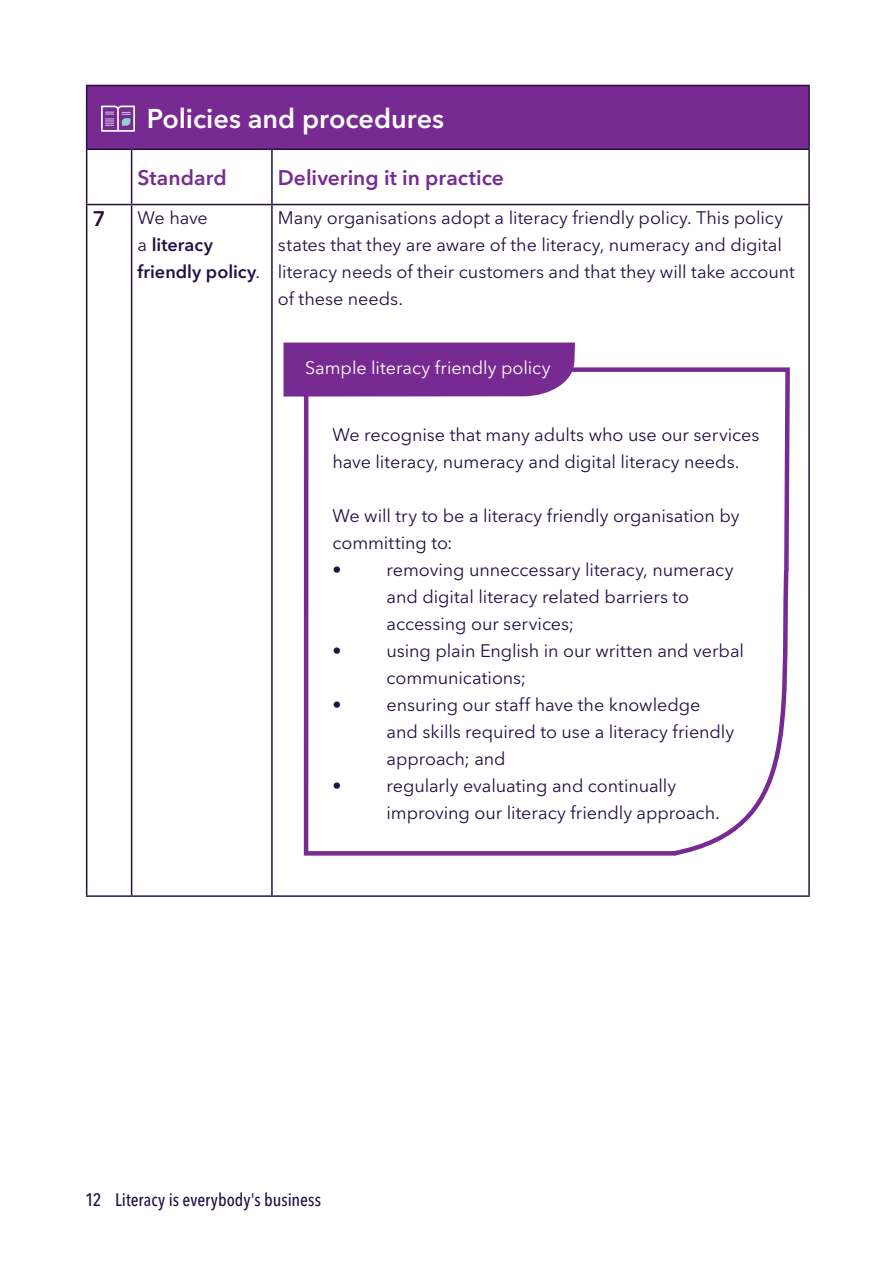
<style>
.page{position:relative;width:893px;height:1263px;background:#fff}
.page>*{position:absolute;margin:0;border:0;box-sizing:border-box;transform-origin:0 0}
.Intro_Dark_Purple{font:600 27px "Avenir Next LT Pro";color:#fff}
.Intro_Dark_Purple-2{font:600 21px "Avenir Next LT Pro";color:#772a91}
.Intro_Dark_Purple-3{font:600 21px "Avenir Next LT Pro";color:#251045}
.Intro_Dark_Purple-4{font:18px/27px "Avenir Next LT Pro";letter-spacing:-.005em;color:#251045}
.t1{font:500 condensed 18px "Avenir Next LT Pro";color:#251045}
.Intro_Dark_Purple-5{font:600 18px/27px "Avenir Next LT Pro";color:#251045}
.Heading_Purple{font:18px "Avenir Next LT Pro";letter-spacing:-.005em;color:#fff}
.s1{font-weight:400}
</style>
<div class="page">
<div style="left:87px;top:85px;width:722px;height:64px;background:#772a91"></div>
<hr style="left:131px;top:150px;width:1px;height:54px;background:#251045">
<hr style="left:131px;top:205px;width:1px;height:690px;background:#251045">
<hr style="left:271px;top:150px;width:2px;height:54px;background:#251045">
<hr style="left:271px;top:205px;width:2px;height:690px;background:#251045">
<hr style="left:86px;top:895px;width:46px;height:2px;background:#251045">
<hr style="left:132px;top:895px;width:140px;height:2px;background:#251045">
<hr style="left:272px;top:895px;width:538px;height:2px;background:#251045">
<hr style="left:86px;top:205px;width:1px;height:690px;background:#251045">
<hr style="left:808px;top:205px;width:2px;height:690px;background:#251045">
<hr style="left:86px;top:150px;width:1px;height:54px;background:#251045">
<hr style="left:808px;top:150px;width:2px;height:54px;background:#251045">
<hr style="left:86px;top:204px;width:46px;height:1px;background:#251045">
<hr style="left:132px;top:204px;width:140px;height:1px;background:#251045">
<hr style="left:272px;top:204px;width:538px;height:1px;background:#251045">
<hr style="left:86px;top:85px;width:46px;height:1px;background:#251045">
<hr style="left:86px;top:86px;width:1px;height:63px;background:#251045">
<hr style="left:132px;top:85px;width:140px;height:1px;background:#251045">
<hr style="left:272px;top:85px;width:538px;height:1px;background:#251045">
<hr style="left:808px;top:86px;width:2px;height:63px;background:#251045">
<hr style="left:86px;top:149px;width:46px;height:1px;background:#251045">
<hr style="left:132px;top:149px;width:140px;height:1px;background:#251045">
<hr style="left:272px;top:149px;width:538px;height:1px;background:#251045">
<svg style="left:302px;top:367px;width:488px;height:489px"></svg>
<svg style="left:101px;top:106px;width:34px;height:26px"></svg>
<div style="left:283px;top:342px;width:292px;height:54px;background:#772a91"></div>
<p class="Intro_Dark_Purple" style="left:147px;top:102px;width:299px">Policies and procedures</p>
<p class="Intro_Dark_Purple-2" style="left:138px;top:165px;width:91px">Standard</p>
<p class="Intro_Dark_Purple-2" style="left:278px;top:165px;width:228px">Delivering it in practice</p>
<p class="Intro_Dark_Purple-3" style="left:93px;top:206px;width:14px">7</p>
<p class="Intro_Dark_Purple-5" style="left:138px;top:204px;width:124px"><span class="s1">We have<br>a</span> literacy friendly policy<span class="s1">.</span></p>
<p class="Intro_Dark_Purple-4" style="left:278px;top:204px;width:518px">Many organisations adopt a literacy friendly policy. This policy states that they are aware of the literacy, numeracy and digital literacy needs of their customers and that they will take account of these needs.</p>
<p class="Heading_Purple" style="left:305px;top:357px;width:247px">Sample literacy friendly policy</p>
<p class="Intro_Dark_Purple-4" style="left:333px;top:421px;width:429px">We recognise that many adults who use our services have literacy, numeracy and digital literacy needs.</p>
<p class="Intro_Dark_Purple-4" style="left:333px;top:502px;width:408px">We will try to be a literacy friendly organisation by committing to:</p>
<p class="Intro_Dark_Purple-4" style="left:333px;top:556px;width:10px">•</p>
<p class="Intro_Dark_Purple-4" style="left:387px;top:556px;width:349px">removing unneccessary literacy, numeracy and digital literacy related barriers to accessing our services;</p>
<p class="Intro_Dark_Purple-4" style="left:333px;top:637px;width:10px">•</p>
<p class="Intro_Dark_Purple-4" style="left:387px;top:637px;width:359px">using plain English in our written and verbal communications;</p>
<p class="Intro_Dark_Purple-4" style="left:333px;top:691px;width:10px">•</p>
<p class="Intro_Dark_Purple-4" style="left:387px;top:691px;width:349px">ensuring our staff have the knowledge and skills required to use a literacy friendly approach; and</p>
<p class="Intro_Dark_Purple-4" style="left:333px;top:772px;width:10px">•</p>
<p class="Intro_Dark_Purple-4" style="left:387px;top:772px;width:291px">regularly evaluating and continually</p>
<p class="Intro_Dark_Purple-4" style="left:387px;top:799px;width:335px">improving our literacy friendly approach.</p>
<p class="t1" style="left:85px;top:1189px;width:237px">12 Literacy is everybody's business</p>
</div>
